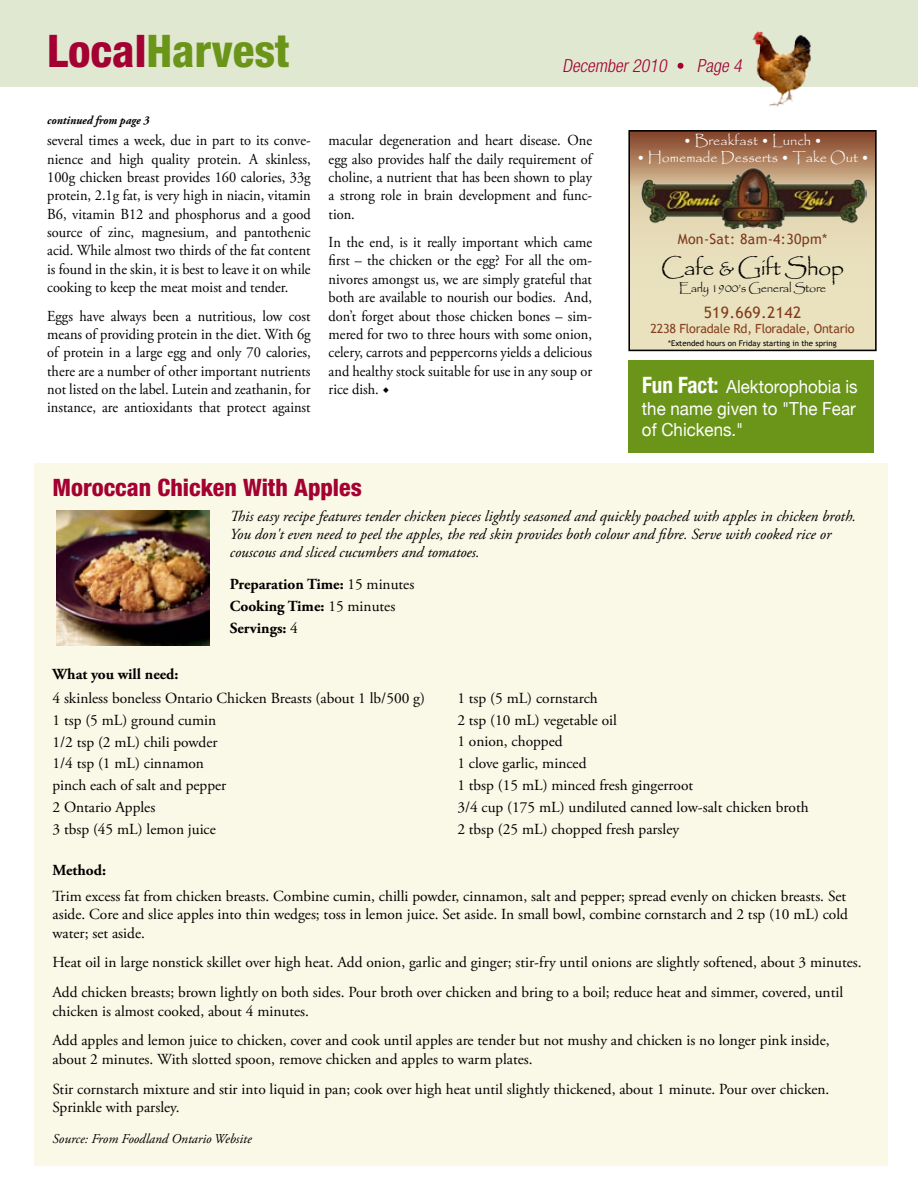
<style>
.page{position:relative;width:918px;height:1188px;background:#fff}
.page>*{position:absolute;margin:0;border:0;box-sizing:border-box;transform-origin:0 0}
.t1{font:800 condensed 45px "Helvetica Neue LT Std";color:#6a9519}
.t2{font:800 condensed 24px "Helvetica Neue LT Std";color:#a40133}
.t3{font:23.7px "Papyrus";letter-spacing:-.03em;color:#000}
.t4{font:18px/21.6px "Helvetica Neue";color:#fff;text-align:justify;scale:.94 1}
.t5{font:italic 300 condensed 18px "Helvetica Neue LT Std";color:#a40133}
.t6{font:15.75px "Trebuchet MS";letter-spacing:.02em;color:#813d1d}
.t7{font:15.3px/21.9px "Adobe Garamond Pro";color:#000}
.t8{font:15.3px/18.3px "Adobe Garamond Pro";color:#000;text-align:justify;scale:.94 1}
.t9{font:italic 15.3px/18.5px "Adobe Garamond Pro";color:#000}
.t10{font:700 15.3px/21.9px "Adobe Garamond Pro";color:#000}
.t11{font:14.1px "Papyrus";color:#fff}
.t12{font:14.1px "Trebuchet MS";letter-spacing:.02em;color:#7c3a1c}
.t13{font:italic 13.5px "Adobe Garamond Pro";color:#000}
.t14{font:12.6px "Trebuchet MS";letter-spacing:-.02em;color:#86401e}
.t15{font:12.6px "Papyrus";letter-spacing:-.03em;color:#000}
.t16{font:italic 700 12px "Adobe Garamond Pro";color:#000;scale:.94 1}
.t17{font:7.8px "Trebuchet MS";color:#000}
.s1{color:#a40133}
.s2{font-weight:700;font-stretch:condensed;font-size:22.5px}
.s3{font-weight:400}
</style>
<div class="page">
<div style="left:0;top:0;width:918px;height:87px;background:#e1e8d1"></div>
<div style="left:34px;top:463px;width:854px;height:703px;background:#faf8e6"></div>
<svg style="left:631px;top:133px;width:243px;height:215px;background:#d8c5a3"></svg>
<img style="left:637px;top:166px;width:230px;height:70px">
<div style="left:628px;top:130px;width:249px;height:221px;border:2px solid #000"></div>
<img style="left:56px;top:511px;width:154px;height:135px">
<svg style="left:678px;top:63px;width:6px;height:6px"></svg>
<img style="left:752px;top:31px;width:59px;height:76px">
<div style="left:628px;top:360px;width:246px;height:93px;background:#6a9519"></div>
<h1 class="t1" style="left:47px;top:23px;width:244px"><span class="s1">Local</span>Harvest</h1>
<p class="t16" style="left:47px;top:114px;width:110px">continued from page 3</p>
<p class="t8" style="left:47px;top:132px;width:282px">several times a week, due in part to its conve&shy;nience and high quality protein. A skinless, 100g chicken breast provides 160 calories, 33g protein, 2.1g fat, is very high in niacin, vitamin B6, vitamin B12 and phosphorus and a good source of zinc, magnesium, and pantothenic acid. While almost two thirds of the fat content is found in the skin, it is best to leave it on while cooking to keep the meat moist and tender.</p>
<p class="t8" style="left:47px;top:307px;width:282px">Eggs have always been a nutritious, low cost means of providing protein in the diet. With 6g of protein in a large egg and only 70 calories, there are a number of other important nutrients not listed on the label. Lutein and zeathanin, for instance, are antioxidants that protect against</p>
<p class="t5" style="left:562px;top:56px;width:109px">December2010</p>
<p class="t5" style="left:697px;top:56px;width:50px">Page 4</p>
<p class="t8" style="left:329px;top:132px;width:282px">macular degeneration and heart disease. One egg also provides half the daily requirement of choline, a nutrient that has been shown to play a strong role in brain development and func&shy;tion.</p>
<p class="t8" style="left:329px;top:234px;width:282px">In the end, is it really important which came first – the chicken or the egg? For all the om&shy;nivores amongst us, we are simply grateful that both are available to nourish our bodies. And, don’t forget about those chicken bones – sim&shy;mered for two to three hours with some onion, celery, carrots and peppercorns yields a delicious and healthy stock suitable for use in any soup or rice dish.</p>
<p class="t11" style="left:684px;top:132px;width:140px">• Breakfast • Lunch •</p>
<p class="t11" style="left:637px;top:149px;width:234px">• Homemade Desserts • Take Out •</p>
<p class="t12" style="left:678px;top:231px;width:151px">Mon-Sat: 8am-4:30pm*</p>
<h3 class="t3" style="left:661px;top:253px;width:185px">Cafe &amp; Gift Shop</h3>
<p class="t15" style="left:679px;top:280px;width:149px">Early 1900’s General Store</p>
<p class="t6" style="left:704px;top:303px;width:99px">519.669.2142</p>
<p class="t14" style="left:651px;top:321px;width:206px">2238 Floradale Rd, Floradale, Ontario</p>
<p class="t17" style="left:668px;top:338px;width:170px">*Extended hours on Friday starting in the spring</p>
<p class="t4" style="left:642px;top:375px;width:231px"><span class="s2">Fun Fact:</span> Alektorophobia is the name given to "The Fear of Chickens."</p>
<h2 class="t2" style="left:52px;top:473px;width:311px">Moroccan Chicken With Apples</h2>
<p class="t9" style="left:230px;top:507px;width:628px">This easy recipe features tender chicken pieces lightly seasoned and quickly poached with apples in chicken broth.<br>You don't even need to peel the apples, the red skin provides both colour and fibre. Serve with cooked rice or couscous and sliced cucumbers and tomatoes.</p>
<p class="t10" style="left:230px;top:574px;width:186px">Preparation Time: <span class="s3">15 minutes<br></span>Cooking Time: <span class="s3">15 minutes<br></span>Servings: <span class="s3">4</span></p>
<p class="t10" style="left:52px;top:663px;width:128px">What you will need:</p>
<p class="t7" style="left:52px;top:687px;width:374px">4 skinless boneless Ontario Chicken Breasts (about 1 lb/500 g)<br>1 tsp (5 mL) ground cumin<br>1/2 tsp (2 mL) chili powder<br>1/4 tsp (1 mL) cinnamon<br>pinch each of salt and pepper<br>2 Ontario Apples<br>3 tbsp (45 mL) lemon juice</p>
<p class="t7" style="left:457px;top:687px;width:353px">1 tsp (5 mL) cornstarch<br>2 tsp (10 mL) vegetable oil<br>1 onion, chopped<br>1 clove garlic, minced<br>1 tbsp (15 mL) minced fresh gingerroot<br>3/4 cup (175 mL) undiluted canned low-salt chicken broth<br>2 tbsp (25 mL) chopped fresh parsley</p>
<p class="t10" style="left:52px;top:860px;width:55px">Method:</p>
<p class="t7" style="left:52px;top:887px;width:797px;line-height:18.5px">Trim excess fat from chicken breasts. Combine cumin, chilli powder, cinnamon, salt and pepper; spread evenly on chicken breasts. Set aside. Core and slice apples into thin wedges; toss in lemon juice. Set aside. In small bowl, combine cornstarch and 2 tsp (10 mL) cold water; set aside.</p>
<p class="t7" style="left:52px;top:948px;width:811px;line-height:29.8px">Heat oil in large nonstick skillet over high heat. Add onion, garlic and ginger; stir-fry until onions are slightly softened, about 3 minutes.<br>Add chicken breasts; brown lightly on both sides. Pour broth over chicken and bring to a boil; reduce heat and simmer, covered, until</p>
<p class="t7" style="left:52px;top:996px;width:779px;line-height:29.8px">chicken is almost cooked, about 4 minutes.<br>Add apples and lemon juice to chicken, cover and cook until apples are tender but not mushy and chicken is no longer pink inside,</p>
<p class="t7" style="left:52px;top:1045px;width:778px;line-height:29.8px">about 2 minutes. With slotted spoon, remove chicken and apples to warm plates.<br>Stir cornstarch mixture and stir into liquid in pan; cook over high heat until slightly thickened, about 1 minute. Pour over chicken.</p>
<p class="t7" style="left:52px;top:1097px;width:129px">Sprinkle with parsley.</p>
<p class="t13" style="left:52px;top:1130px;width:201px">Source: From Foodland Ontario Website</p>
</div>
